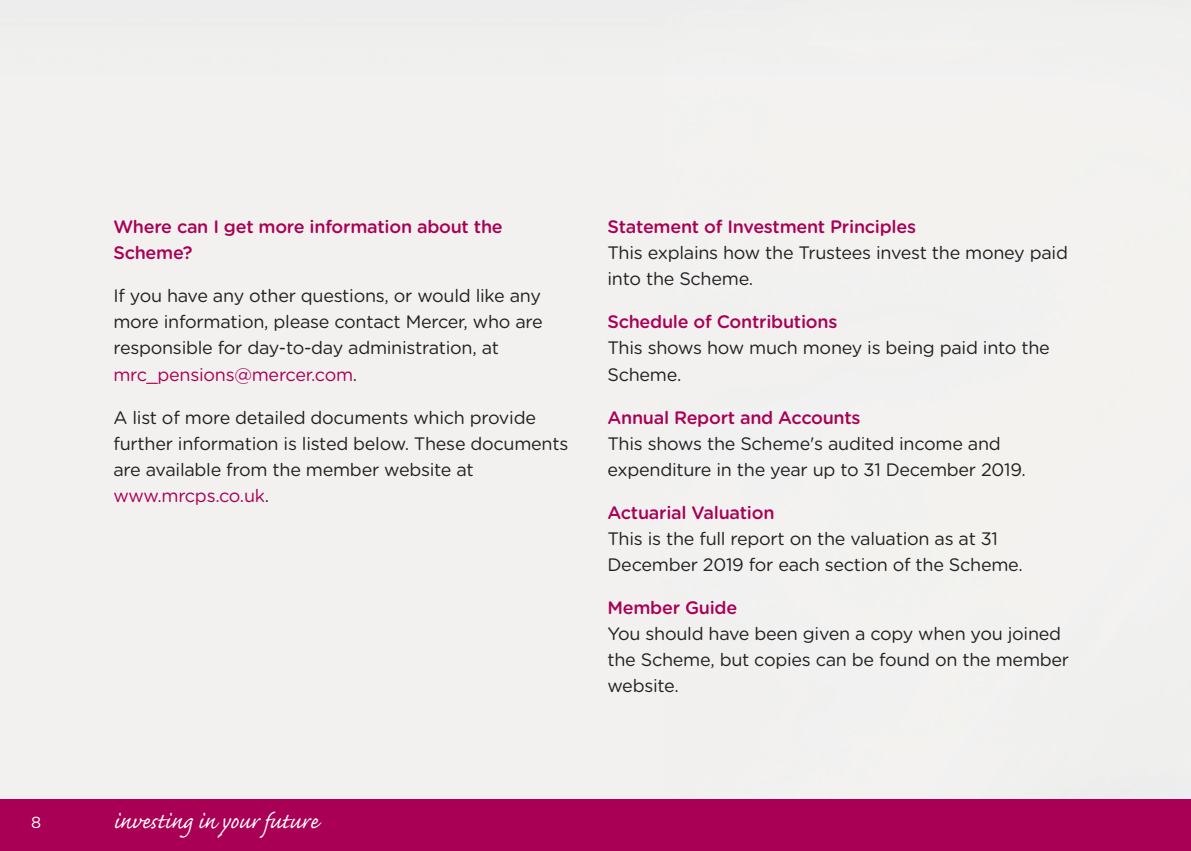
<style>
.page{position:relative;width:1191px;height:851px;background:#fff}
.page>*{position:absolute;margin:0;border:0;box-sizing:border-box;transform-origin:0 0}
.t1{font:28px "Caflisch Script";color:#fff}
.t2{font:18px/26px "Gotham Rounded";letter-spacing:-.015em;color:#231f20}
.t3{font:500 18px/26px "Gotham Rounded";letter-spacing:-.015em;color:#a90056}
.t4{font:16px "Gotham Rounded";color:#fff}
.s1{color:#a90056}
</style>
<div class="page">
<div style="left:0;top:799px;width:1191px;height:51px;background:#a90056"></div>
<p class="t3" style="left:113px;top:215px;width:391px">Where can I get more information about the<br>Scheme?</p>
<p class="t2" style="left:113px;top:284px;width:431px">If you have any other questions, or would like any more information, please contact Mercer, who are responsible for day-to-day administration, at <span class="s1">mrc_pensions@mercer.com</span>.</p>
<p class="t2" style="left:113px;top:405px;width:456px">A list of more detailed documents which provide further information is listed below. These documents are available from the member website at <span class="s1">www.mrcps.co.uk</span>.</p>
<p class="t3" style="left:607px;top:215px;width:310px">Statement of Investment Principles</p>
<p class="t2" style="left:607px;top:241px;width:462px">This explains how the Trustees invest the money paid into the Scheme.</p>
<p class="t3" style="left:607px;top:310px;width:231px">Schedule of Contributions</p>
<p class="t2" style="left:607px;top:336px;width:444px">This shows how much money is being paid into the<br>Scheme.</p>
<p class="t3" style="left:607px;top:405px;width:255px">Annual Report and Accounts</p>
<p class="t2" style="left:607px;top:431px;width:420px">This shows the Scheme's audited income and expenditure in the year up to 31 December 2019.</p>
<p class="t3" style="left:607px;top:500px;width:169px">Actuarial Valuation</p>
<p class="t2" style="left:607px;top:526px;width:417px">This is the full report on the valuation as at 31<br>December 2019 for each section of the Scheme.</p>
<p class="t3" style="left:607px;top:595px;width:131px">Member Guide</p>
<p class="t2" style="left:607px;top:621px;width:463px">You should have been given a copy when you joined the Scheme, but copies can be found on the member website.</p>
<p class="t4" style="left:31px;top:815px;width:12px">8</p>
<h1 class="t1" style="left:113px;top:811px;width:206px">investing in your future</h1>
</div>
